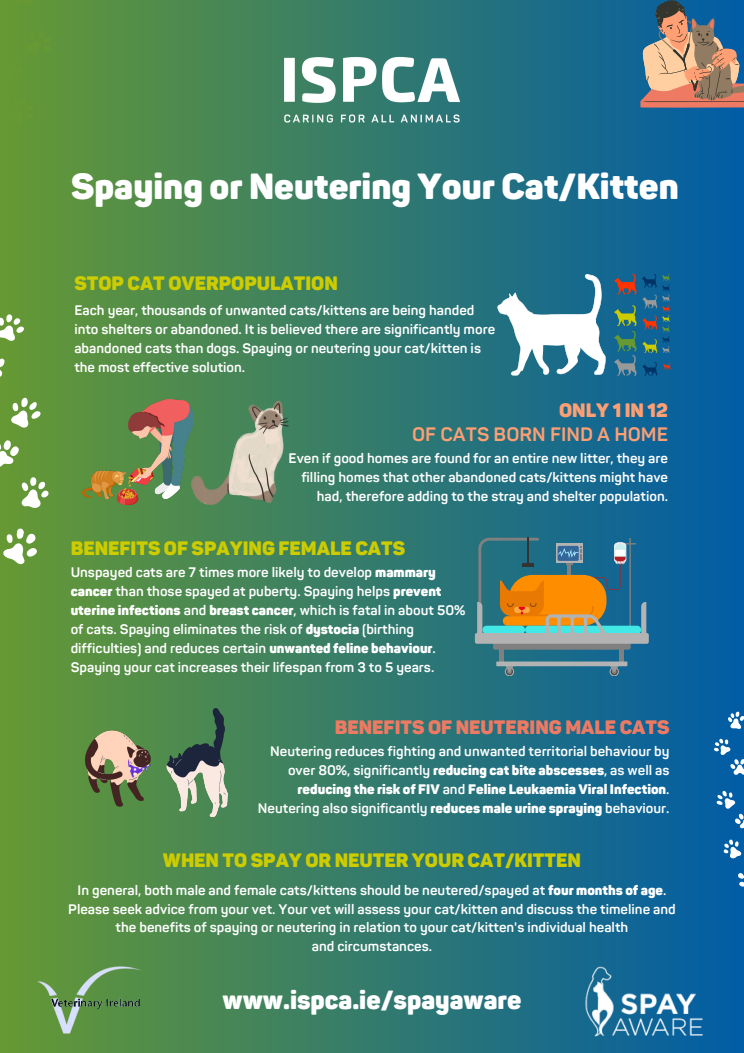
<style>
.page{position:relative;width:744px;height:1053px;background:#fff}
.page>*{position:absolute;margin:0;border:0;box-sizing:border-box;transform-origin:0 0}
.t1{font:900 35.84px "Panton";color:#fff}
.t2{font:900 25.92px "Panton";color:#fff}
.t3{font:900 19.16px "Panton";color:#cc0}
.t4{font:900 19.16px "Panton";color:#ef7a63}
.t5{font:700 19.16px "Panton";color:#ff9f73}
.t6{font:900 19.16px "Panton";color:#ff9f73}
.t7{font:700 13.64px/18.9px "Panton";color:#fff;text-align:right}
.t8{font:700 13.6px/18.9px "Panton";color:#fff}
.s1{font-weight:900}
</style>
<div class="page">
<div style="left:0;top:0;width:744px;height:1052px;background:linear-gradient(to right,#693,#015da6)"></div>
<img style="left:258px;top:45px;width:228px;height:87px">
<svg style="left:497px;top:274px;width:110px;height:102px"></svg>
<img style="left:82px;top:399px;width:207px;height:105px">
<div style="left:505px;top:667px;width:9px;height:8px;border:1px solid #b3b3b3;border-radius:50%"></div>
<svg style="left:504px;top:666px;width:10px;height:8px"></svg>
<div style="left:610px;top:667px;width:8px;height:8px;border:1px solid #b3b3b3;border-radius:50%"></div>
<svg style="left:609px;top:666px;width:10px;height:8px"></svg>
<svg style="left:493px;top:636px;width:138px;height:13px"></svg>
<hr style="left:500px;top:645px;width:4px;height:20px;background:#808080">
<hr style="left:620px;top:645px;width:4px;height:20px;background:#808080">
<div style="left:496px;top:661px;width:131px;height:5px;background:#b3b3b3"></div>
<svg style="left:477px;top:537px;width:169px;height:96px;background:#6b806b"></svg>
<div style="left:475px;top:633px;width:174px;height:10px;background:#b3b3b3;border-radius:2px"></div>
<img style="left:85px;top:708px;width:143px;height:108px">
<svg style="left:640px;top:0;width:104px;height:108px;background:#8d817f"></svg>
<svg style="left:0;top:440px;width:19px;height:28px"></svg>
<svg style="left:0;top:358px;width:5px;height:22px"></svg>
<svg style="left:0;top:314px;width:24px;height:27px"></svg>
<svg style="left:11px;top:398px;width:30px;height:31px"></svg>
<svg style="left:3px;top:528px;width:35px;height:36px"></svg>
<svg style="left:20px;top:476px;width:29px;height:32px"></svg>
<svg style="left:714px;top:738px;width:30px;height:37px"></svg>
<svg style="left:717px;top:790px;width:27px;height:38px"></svg>
<svg style="left:738px;top:868px;width:6px;height:18px"></svg>
<svg style="left:728px;top:711px;width:16px;height:18px"></svg>
<svg style="left:723px;top:839px;width:18px;height:19px"></svg>
<svg style="left:14px;top:0;width:19px;height:7px"></svg>
<div style="left:0;top:30px;width:52px;height:51px;background:#649836"></div>
<svg style="left:0;top:136px;width:9px;height:26px"></svg>
<svg style="left:8px;top:98px;width:26px;height:26px"></svg>
<img style="left:580px;top:958px;width:131px;height:82px">
<img style="left:37px;top:962px;width:105px;height:75px">
<svg style="left:614px;top:274px;width:57px;height:102px;background:#2e6a81"></svg>
<h1 class="t1" style="left:71px;top:163px;width:609px">Spaying or Neutering Your Cat/Kitten</h1>
<h3 class="t3" style="left:74px;top:270px;width:265px">STOP CAT OVERPOPULATION</h3>
<p class="t8" style="left:74px;top:301px;width:422px">Each year, thousands of unwanted cats/kittens are being handed into shelters or abandoned. It is believed there are significantly more abandoned cats than dogs. Spaying or neutering your cat/kitten is the most effective solution.</p>
<h3 class="t6" style="left:559px;top:397px;width:110px">ONLY 1 IN 12</h3>
<h3 class="t5" style="left:412px;top:422px;width:258px">OF CATS BORN FIND A HOME</h3>
<p class="t7" style="left:289px;top:448px;width:381px">Even if good homes are found for an entire new litter, they are filling homes that other abandoned cats/kittens might have had, therefore adding to the stray and shelter population.</p>
<h3 class="t3" style="left:71px;top:535px;width:336px">BENEFITS OF SPAYING FEMALE CATS</h3>
<p class="t7" style="left:71px;top:563px;width:396px;text-align:left">Unspayed cats are 7 times more likely to develop <span class="s1">mammary cancer</span> than those spayed at puberty. Spaying helps <span class="s1">prevent uterine infections</span> and <span class="s1">breast cancer</span>, which is fatal in about 50% of cats. Spaying eliminates the risk of <span class="s1">dystocia</span> (birthing difficulties) and reduces certain <span class="s1">unwanted feline behaviour</span>.<br>Spaying your cat increases their lifespan from 3 to 5 years.</p>
<h3 class="t4" style="left:335px;top:714px;width:336px">BENEFITS OF NEUTERING MALE CATS</h3>
<p class="t7" style="left:258px;top:741px;width:413px">Neutering reduces fighting and unwanted territorial behaviour by over 80%, significantly <span class="s1">reducing cat bite abscesses</span>, as well as <span class="s1">reducing the risk of FIV</span> and <span class="s1">Feline Leukaemia Viral Infection</span>.<br>Neutering also significantly <span class="s1">reduces male urine spraying</span> behaviour.</p>
<h3 class="t3" style="left:163px;top:847px;width:420px">WHEN TO SPAY OR NEUTER YOUR CAT/KITTEN</h3>
<p class="t7" style="left:68px;top:880px;width:609px;text-align:center">In general, both male and female cats/kittens should be neutered/spayed at <span class="s1">four months of age</span>.<br>Please seek advice from your vet. Your vet will assess your cat/kitten and discuss the timeline and the benefits of spaying or neutering in relation to your cat/kitten's individual health<br>and circumstances.</p>
<h2 class="t2" style="left:223px;top:982px;width:300px">www.ispca.ie/spayaware</h2>
</div>
